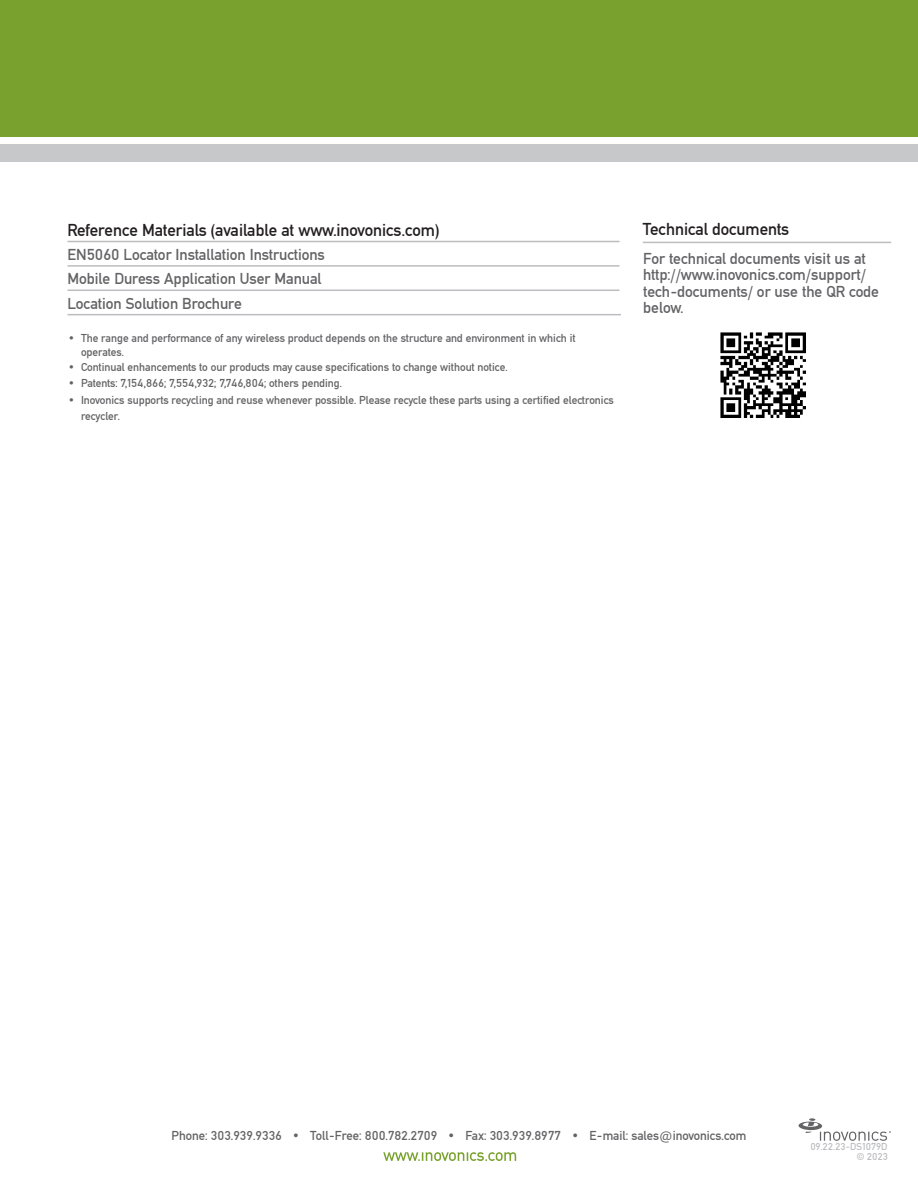
<style>
.page{position:relative;width:918px;height:1188px;background:#fff}
.page>*{position:absolute;margin:0;border:0;box-sizing:border-box;transform-origin:0 0}
.t1{font:18px "DIN Mittel EF";color:#231f20}
.t2{font:16.5px/16.5px "DIN Mittel EF";color:#636366}
.t3{font:13.5px "DIN Mittel EF";color:#636366}
.t4{font:12px/14.4px "DIN Mittel EF";color:#636366}
.t5{font:10.5px "DIN Mittel EF";color:#bcbdc0}
</style>
<div class="page">
<div style="left:0;top:0;width:918px;height:137px;background:#78a22d"></div>
<div style="left:0;top:145px;width:918px;height:17px;background:#c7c8ca"></div>
<svg style="left:383px;top:1152px;width:133px;height:9px"></svg>
<svg style="left:798px;top:1118px;width:93px;height:23px"></svg>
<svg style="left:68px;top:240px;width:552px;height:50px"></svg>
<hr style="left:68px;top:241px;width:552px;height:1px;background:#bcbdc0">
<hr style="left:68px;top:265px;width:552px;height:2px;background:#bcbdc0">
<hr style="left:68px;top:290px;width:552px;height:1px;background:#bcbdc0">
<hr style="left:68px;top:314px;width:553px;height:1px;background:#bcbdc0">
<img style="left:720px;top:332px;width:86px;height:86px">
<hr style="left:643px;top:242px;width:248px;height:1px;background:#bcbdc0">
<p class="t1" style="left:68px;top:219px;width:373px">Reference Materials (available at www.inovonics.com)</p>
<p class="t2" style="left:68px;top:246px;width:259px">EN5060 Locator Installation Instructions</p>
<p class="t2" style="left:68px;top:271px;width:256px">Mobile Duress Application User Manual</p>
<p class="t2" style="left:68px;top:295px;width:176px">Location Solution Brochure</p>
<p class="t4" style="left:81px;top:331px;width:496px;text-indent:-14px">• The range and performance of any wireless product depends on the structure and environment in which it operates.</p>
<p class="t4" style="left:68px;top:359px;width:442px">• Continual enhancements to our products may cause specifications to change without notice.</p>
<p class="t4" style="left:68px;top:376px;width:276px">• Patents: 7,154,866; 7,554,932; 7,746,804; others pending.</p>
<p class="t4" style="left:81px;top:391px;width:534px;line-height:16.5px;text-indent:-14px">• Inovonics supports recycling and reuse whenever possible. Please recycle these parts using a certified electronics recycler.</p>
<p class="t1" style="left:643px;top:218px;width:148px">Technical documents</p>
<p class="t2" style="left:643px;top:250px;width:237px">For technical documents visit us at http://www.inovonics.com/support/ tech-documents/ or use the QR code below.</p>
<p class="t3" style="left:171px;top:1128px;width:577px">Phone: 303.939.9336 • Toll-Free: 800.782.2709 • Fax: 303.939.8977 • E-mail: sales@inovonics.com</p>
<p class="t5" style="left:810px;top:1141px;width:79px">09.22.23-DS1079D</p>
<p class="t5" style="left:857px;top:1150px;width:33px">© 2023</p>
</div>
